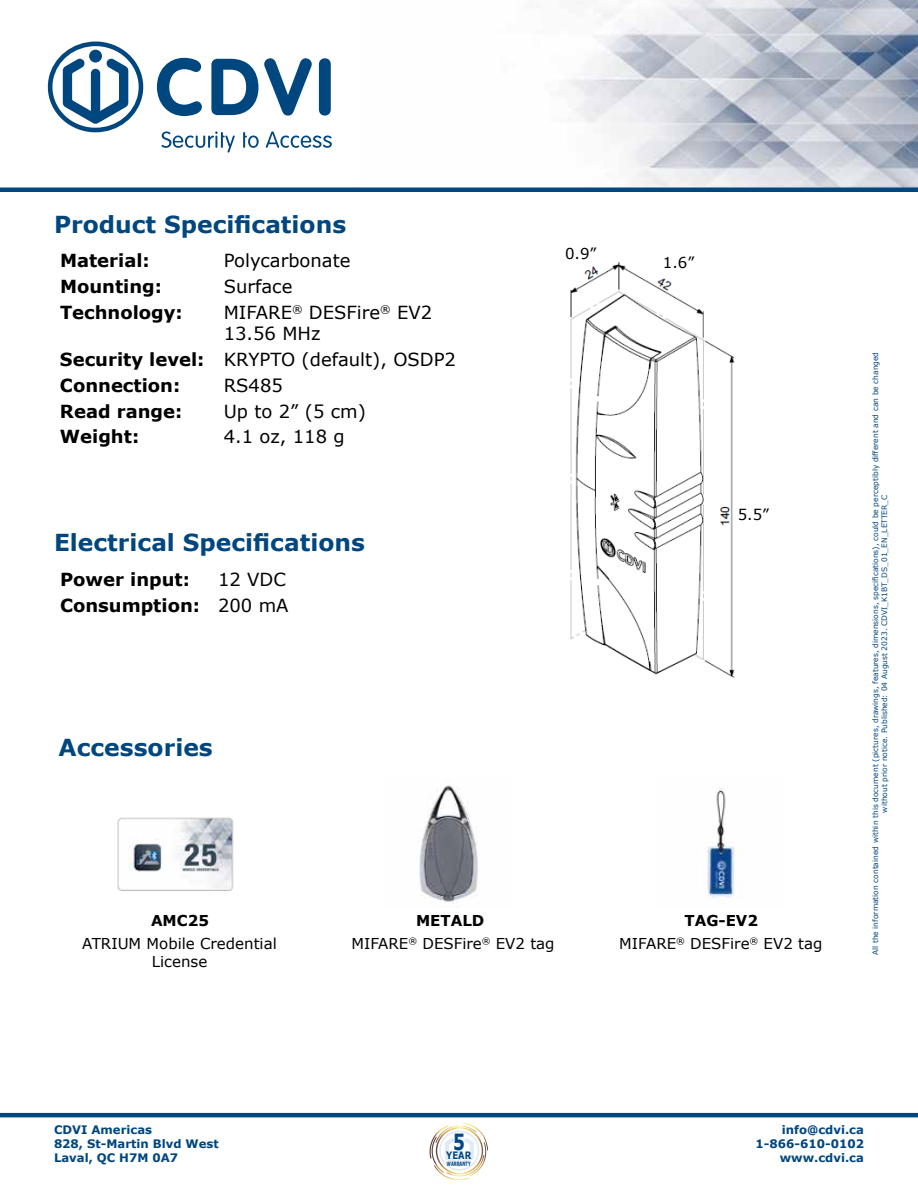
<style>
.page{position:relative;width:918px;height:1188px;background:#fff}
.page>*{position:absolute;margin:0;border:0;box-sizing:border-box;transform-origin:0 0}
.t1{font:700 23.4px "Verdana";color:#00467f}
.t2{font:700 18px/25.8px "Verdana";color:#000;text-align:right}
.t3{font:18px/21.6px "Verdana";color:#000}
.t4{font:15px/18px "Verdana";color:#000;text-align:center}
.t5{font:700 15px "Verdana";color:#000}
.t6{font:700 11.7px/14.1px "Verdana";color:#00467f;text-align:right}
.t7{font:700 10.2px "Verdana";color:#00467f;scale:.82 1}
.t8{font:7.5px/9px "Verdana";color:#00467f;text-align:center}
.t9{font:700 5.85px "Verdana";color:#00467f;scale:.62 1}
.s1{font-weight:400}
</style>
<div class="page">
<img style="left:360px;top:0;width:558px;height:188px">
<hr style="left:0;top:1113px;width:918px;height:4px;background:#00467f">
<hr style="left:0;top:188px;width:918px;height:4px;background:#00467f">
<svg style="left:430px;top:1123px;width:58px;height:57px"></svg>
<svg style="left:48px;top:42px;width:96px;height:90px"></svg>
<svg style="left:162px;top:131px;width:73px;height:22px"></svg>
<svg style="left:243px;top:132px;width:16px;height:16px"></svg>
<svg style="left:266px;top:131px;width:66px;height:17px"></svg>
<svg style="left:157px;top:58px;width:45px;height:58px"></svg>
<svg style="left:211px;top:59px;width:47px;height:56px"></svg>
<svg style="left:264px;top:58px;width:48px;height:58px"></svg>
<div style="left:319px;top:58px;width:12px;height:58px;background:#00467f;border-radius:6px"></div>
<img style="left:117px;top:817px;width:117px;height:74px">
<img style="left:419px;top:785px;width:59px;height:122px">
<img style="left:707px;top:787px;width:29px;height:112px">
<img style="left:570px;top:262px;width:165px;height:416px">
<h1 class="t1" style="left:54px;top:208px;width:294px">Product Specifications</h1>
<h2 class="t2" style="left:60px;top:248px;width:91px">Material:</h2>
<h2 class="t3" style="left:224px;top:250px;width:128px">Polycarbonate</h2>
<h2 class="t2" style="left:60px;top:273px;width:104px">Mounting:</h2>
<h2 class="t3" style="left:224px;top:276px;width:70px">Surface</h2>
<h2 class="t2" style="left:60px;top:299px;width:124px">Technology:</h2>
<h2 class="t3" style="left:224px;top:301px;width:210px">MIFARE<sup>®</sup> DESFire<sup>®</sup> EV2<br>13.56 MHz</h2>
<h2 class="t2" style="left:60px;top:346px;width:398px;text-align:left">Security level: <span class="s1">KRYPTO (default), OSDP2<br></span>Connection:</h2>
<h2 class="t3" style="left:224px;top:374px;width:61px">RS485</h2>
<h2 class="t2" style="left:60px;top:398px;width:124px">Read range:</h2>
<h2 class="t3" style="left:224px;top:400px;width:144px">Up to 2” (5 cm)</h2>
<h2 class="t2" style="left:60px;top:424px;width:81px">Weight:</h2>
<h2 class="t3" style="left:224px;top:426px;width:122px">4.1 oz, 118 g</h2>
<h1 class="t1" style="left:54px;top:526px;width:312px">Electrical Specifications</h1>
<h2 class="t2" style="left:60px;top:566px;width:132px">Power input:</h2>
<h2 class="t2" style="left:60px;top:566px;width:230px"><span class="s1">12 VDC<br></span>Consumption: <span class="s1">200 mA</span></h2>
<h1 class="t1" style="left:59px;top:731px;width:156px">Accessories</h1>
<h3 class="t4" style="left:565px;top:244px;width:33px">0.9”</h3>
<h3 class="t4" style="left:663px;top:254px;width:33px">1.6”</h3>
<h3 class="t4" style="left:738px;top:506px;width:33px">5.5”</h3>
<h3 class="t5" style="left:151px;top:910px;width:60px">AMC25</h3>
<h3 class="t5" style="left:416px;top:910px;width:70px">METALD</h3>
<h3 class="t5" style="left:685px;top:910px;width:75px">TAG-EV2</h3>
<h3 class="t4" style="left:82px;top:934px;width:196px">ATRIUM Mobile Credential<br>License</h3>
<h3 class="t4" style="left:351px;top:934px;width:205px">MIFARE<sup>®</sup> DESFire<sup>®</sup> EV2 tag</h3>
<h3 class="t4" style="left:619px;top:934px;width:205px">MIFARE<sup>®</sup> DESFire<sup>®</sup> EV2 tag</h3>
<p class="t8" style="left:871px;top:955px;width:605px;rotate:-90deg">All the information contained within this document (pictures, drawings, features, dimensions, specifications), could be perceptibly different and can be changed without prior notice. Published: 04 August 2023. CDVI_K1BT_DS_01_EN_LETTER_C</p>
<h3 class="t6" style="left:54px;top:1122px;width:166px;text-align:left">CDVI Americas<br>828, St-Martin Blvd West<br>Laval, QC H7M 0A7</h3>
<h3 class="t7" style="left:446px;top:1148px;width:32px">YEAR<sup>5</sup></h3>
<p class="t9" style="left:447px;top:1160px;width:40px">WARRANTY</p>
<h3 class="t6" style="left:756px;top:1122px;width:110px">info@cdvi.ca<br>1-866-610-0102 www.cdvi.ca</h3>
</div>
